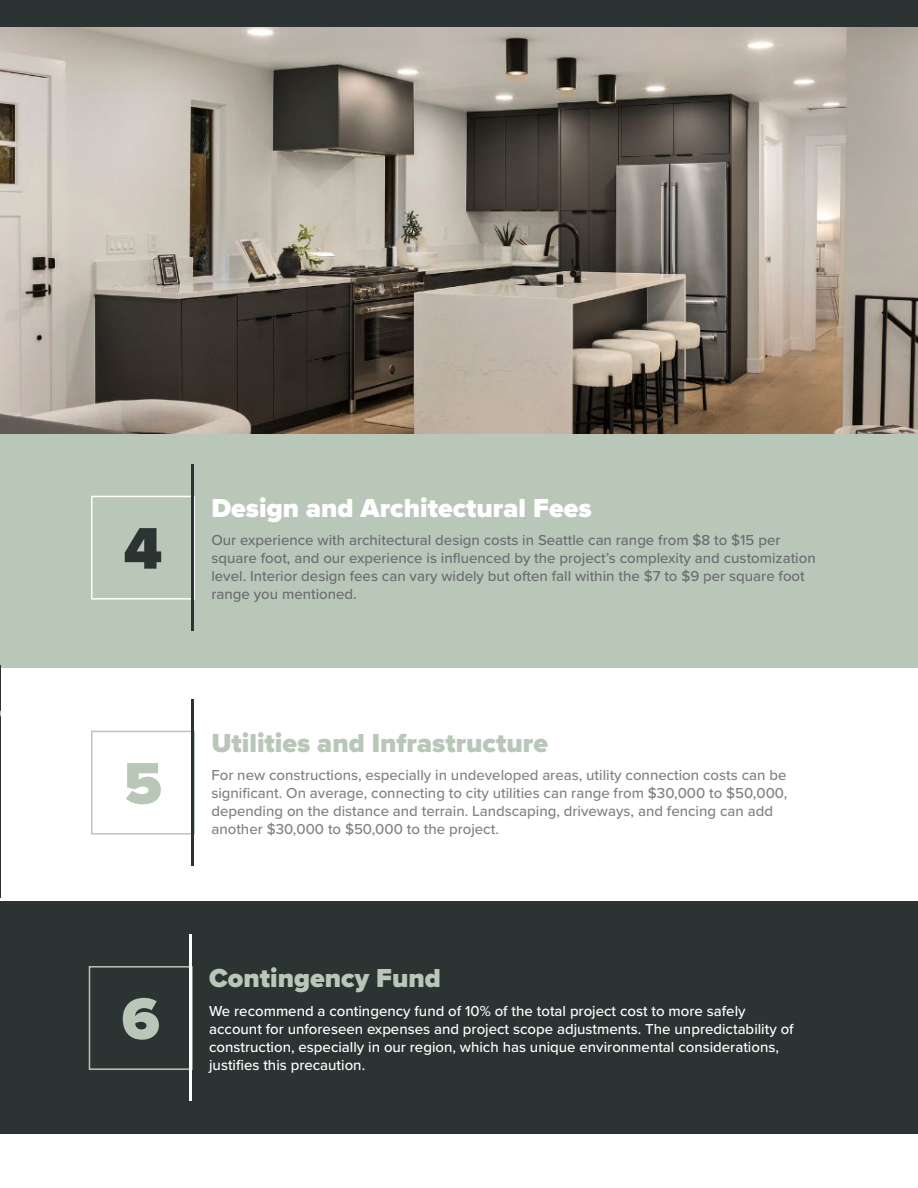
<style>
.page{position:relative;width:918px;height:1188px;background:#fff}
.page>*{position:absolute;margin:0;border:0;box-sizing:border-box;transform-origin:0 0}
.t1{font:900 60.75px "Proxima Nova";color:#b9c7b8}
.t2{font:900 60.75px "Proxima Nova";color:#2b3433}
.t3{font:900 27px "Proxima Nova";color:#b9c7b8}
.t4{font:900 27px "Proxima Nova";color:#fff}
.t5{font:500 15px/18px "Proxima Nova";color:#808285}
.t6{font:500 15px/18px "Proxima Nova";color:#6c6d70}
.t7{font:500 15px/18px "Proxima Nova";color:#fff}
</style>
<div class="page">
<img style="left:0;top:27px;width:918px;height:407px">
<div style="left:0;top:434px;width:918px;height:233px;background:#b9c7b8"></div>
<div style="left:0;top:0;width:918px;height:27px;background:#2b3433"></div>
<div style="left:0;top:902px;width:918px;height:232px;background:#2b3433"></div>
<hr style="left:0;top:666px;width:1px;height:232px;background:#2b3433">
<div style="left:91px;top:496px;width:104px;height:104px;border:2px solid #fff"></div>
<hr style="left:191px;top:464px;width:3px;height:167px;background:#2b3433">
<div style="left:91px;top:731px;width:104px;height:104px;border:2px solid #b9c7b8"></div>
<hr style="left:191px;top:699px;width:3px;height:167px;background:#2b3433">
<div style="left:89px;top:966px;width:104px;height:104px;border:2px solid #b9c7b8"></div>
<hr style="left:189px;top:935px;width:3px;height:166px;background:#fff">
<p class="t2" style="left:124px;top:503px;width:40px">4</p>
<p class="t4" style="left:211px;top:488px;width:382px">Design and Architectural Fees</p>
<p class="t6" style="left:211px;top:531px;width:606px">Our experience with architectural design costs in Seattle can range from $8 to $15 per square foot, and our experience is influenced by the project’s complexity and customization level. Interior design fees can vary widely but often fall within the $7 to $9 per square foot range you mentioned.</p>
<p class="t1" style="left:124px;top:738px;width:40px">5</p>
<p class="t3" style="left:211px;top:723px;width:338px">Utilities and Infrastructure</p>
<p class="t5" style="left:211px;top:766px;width:577px">For new constructions, especially in undeveloped areas, utility connection costs can be significant. On average, connecting to city utilities can range from $30,000 to $50,000, depending on the distance and terrain. Landscaping, driveways, and fencing can add another $30,000 to $50,000 to the project.</p>
<p class="t1" style="left:122px;top:973px;width:39px">6</p>
<p class="t3" style="left:209px;top:958px;width:233px">Contingency Fund</p>
<p class="t7" style="left:209px;top:1001px;width:586px">We recommend a contingency fund of 10% of the total project cost to more safely account for unforeseen expenses and project scope adjustments. The unpredictability of construction, especially in our region, which has unique environmental considerations, justifies this precaution.</p>
</div>
